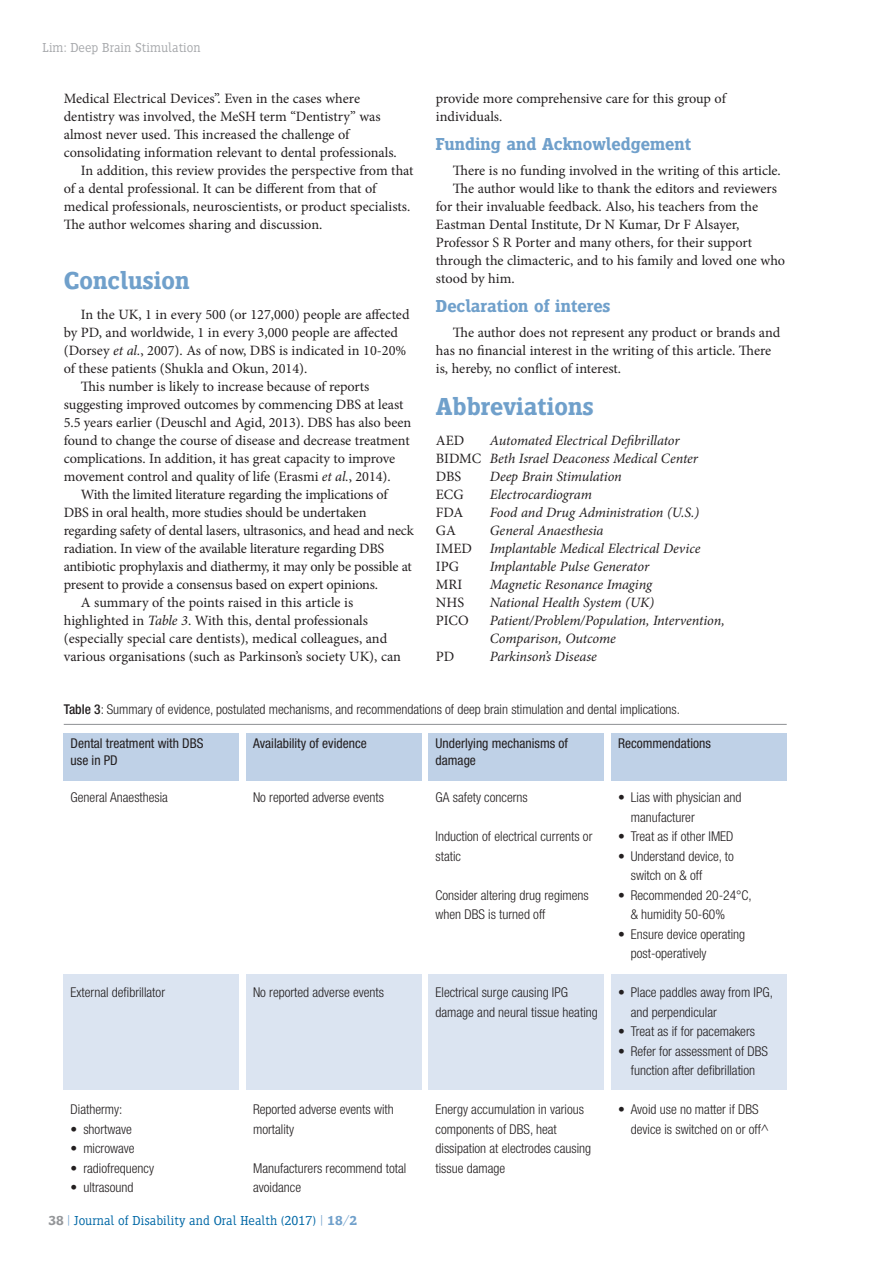
<style>
.page{position:relative;width:893px;height:1263px;background:#fff}
.page>*{position:absolute;margin:0;border:0;box-sizing:border-box;transform-origin:0 0}
.t1{font:600 25.5px "Siseriff LT Std";color:#70a0cb}
.t2{font:600 18px "Siseriff LT Std";color:#70a0cb}
.t3{font:14.25px/18px "Minion Pro";letter-spacing:-.005em;color:#231f20}
.t4{font:italic 14.25px/18px "Minion Pro";letter-spacing:-.01em;color:#231f20}
.t5{font:300 condensed 13.5px/19.5px "Helvetica Neue LT Com";color:#231f20}
.t6{font:condensed 13.5px/16.5px "Helvetica Neue LT Com";color:#231f20}
.t7{font:300 13.5px "Siseriff LT Std";color:#0068a6}
.t8{font:300 13.5px "Siseriff LT Std";color:#a7a9ac}
.s1{font-style:italic}
.s2{font-style:normal}
.s3{font-weight:500}
.s4{font-weight:600;color:#939598}
.s5{color:#70a0cb}
.s6{font-weight:600;color:#70a0cb}
</style>
<div class="page">
<hr style="left:64px;top:724px;width:723px;height:1px;background:#939598">
<div style="left:611px;top:733px;width:175px;height:47px;background:#bfd1e7"></div>
<div style="left:611px;top:974px;width:175px;height:116px;background:#dbe4f1"></div>
<div style="left:429px;top:733px;width:175px;height:47px;background:#bfd1e7"></div>
<div style="left:429px;top:974px;width:175px;height:116px;background:#dbe4f1"></div>
<div style="left:246px;top:733px;width:176px;height:47px;background:#bfd1e7"></div>
<div style="left:246px;top:974px;width:176px;height:116px;background:#dbe4f1"></div>
<div style="left:64px;top:733px;width:175px;height:47px;background:#bfd1e7"></div>
<div style="left:64px;top:974px;width:175px;height:116px;background:#dbe4f1"></div>
<p class="t8" style="left:42px;top:39px;width:160px">Lim: Deep Brain Stimulation</p>
<p class="t3" style="left:64px;top:91px;width:298px">Medical Electrical Devices”. Even in the cases where</p>
<p class="t3" style="left:64px;top:109px;width:318px">dentistry was involved, the MeSH term “Dentistry” was</p>
<p class="t3" style="left:64px;top:127px;width:287px">almost never used. This increased the challenge of</p>
<p class="t3" style="left:64px;top:145px;width:335px">consolidating information relevant to dental professionals.</p>
<p class="t3" style="left:81px;top:163px;width:334px">In addition, this review provides the perspective from that</p>
<p class="t3" style="left:64px;top:181px;width:314px">of a dental professional. It can be different from that of</p>
<p class="t3" style="left:64px;top:199px;width:348px">medical professionals, neuroscientists, or product specialists.</p>
<p class="t3" style="left:64px;top:217px;width:260px">The author welcomes sharing and discussion.</p>
<h1 class="t1" style="left:64px;top:271px;width:127px">Conclusion</h1>
<p class="t3" style="left:81px;top:307px;width:330px">In the UK, 1 in every 500 (or 127,000) people are affected</p>
<p class="t3" style="left:64px;top:325px;width:336px">by PD, and worldwide, 1 in every 3,000 people are affected</p>
<p class="t3" style="left:64px;top:343px;width:344px">(Dorsey <span class="s1">et al.</span>, 2007). As of now, DBS is indicated in 10-20%</p>
<p class="t3" style="left:64px;top:361px;width:245px">of these patients (Shukla and Okun, 2014).</p>
<p class="t3" style="left:81px;top:379px;width:290px">This number is likely to increase because of reports</p>
<p class="t3" style="left:64px;top:397px;width:341px">suggesting improved outcomes by commencing DBS at least</p>
<p class="t3" style="left:64px;top:415px;width:349px">5.5 years earlier (Deuschl and Agid, 2013). DBS has also been</p>
<p class="t3" style="left:64px;top:433px;width:347px">found to change the course of disease and decrease treatment</p>
<p class="t3" style="left:64px;top:451px;width:333px">complications. In addition, it has great capacity to improve</p>
<p class="t3" style="left:64px;top:469px;width:328px">movement control and quality of life (Erasmi <span class="s1">et al.</span>, 2014).</p>
<p class="t3" style="left:81px;top:487px;width:308px">With the limited literature regarding the implications of</p>
<p class="t3" style="left:64px;top:505px;width:304px">DBS in oral health, more studies should be undertaken</p>
<p class="t3" style="left:64px;top:523px;width:351px">regarding safety of dental lasers, ultrasonics, and head and neck</p>
<p class="t3" style="left:64px;top:541px;width:322px">radiation. In view of the available literature regarding DBS</p>
<p class="t3" style="left:64px;top:559px;width:350px">antibiotic prophylaxis and diathermy, it may only be possible at</p>
<p class="t3" style="left:64px;top:577px;width:316px">present to provide a consensus based on expert opinions.</p>
<p class="t3" style="left:81px;top:595px;width:274px">A summary of the points raised in this article is</p>
<p class="t3" style="left:64px;top:613px;width:306px">highlighted in <span class="s1">Table 3</span>. With this, dental professionals</p>
<p class="t3" style="left:64px;top:631px;width:325px">(especially special care dentists), medical colleagues, and</p>
<p class="t3" style="left:64px;top:649px;width:339px">various organisations (such as Parkinson’s society UK), can</p>
<p class="t3" style="left:436px;top:91px;width:292px">provide more comprehensive care for this group of individuals.</p>
<p class="t2" style="left:436px;top:137px;width:257px">Funding and Acknowledgement</p>
<p class="t3" style="left:453px;top:163px;width:329px">There is no funding involved in the writing of this article.</p>
<p class="t3" style="left:453px;top:181px;width:326px">The author would like to thank the editors and reviewers</p>
<p class="t3" style="left:436px;top:199px;width:324px">for their invaluable feedback. Also, his teachers from the</p>
<p class="t3" style="left:436px;top:217px;width:305px">Eastman Dental Institute, Dr N Kumar, Dr F Alsayer,</p>
<p class="t3" style="left:436px;top:235px;width:318px">Professor S R Porter and many others, for their support</p>
<p class="t3" style="left:436px;top:253px;width:351px">through the climacteric, and to his family and loved one who</p>
<p class="t3" style="left:436px;top:271px;width:80px">stood by him.</p>
<p class="t2" style="left:436px;top:299px;width:176px">Declaration of interes</p>
<p class="t3" style="left:436px;top:325px;width:346px;text-indent:17px">The author does not represent any product or brands and has no financial interest in the writing of this article. There is, hereby, no conflict of interest.</p>
<h1 class="t1" style="left:436px;top:397px;width:160px">Abbreviations</h1>
<p class="t3" style="left:436px;top:433px;width:30px">AED</p>
<p class="t4" style="left:436px;top:433px;width:264px;text-indent:54px">Automated Electrical Defibrillator<br><span class="s2">BIDMC</span> Beth Israel Deaconess Medical Center<br><span class="s2">DBS</span></p>
<p class="t4" style="left:490px;top:469px;width:133px">Deep Brain Stimulation</p>
<p class="t3" style="left:436px;top:487px;width:29px">ECG</p>
<p class="t4" style="left:490px;top:487px;width:103px">Electrocardiogram</p>
<p class="t3" style="left:436px;top:505px;width:29px">FDA</p>
<p class="t4" style="left:490px;top:505px;width:211px">Food and Drug Administration (U.S.)</p>
<p class="t3" style="left:436px;top:523px;width:22px">GA</p>
<p class="t4" style="left:490px;top:523px;width:115px">General Anaesthesia</p>
<p class="t3" style="left:436px;top:541px;width:38px">IMED</p>
<p class="t4" style="left:490px;top:541px;width:212px">Implantable Medical Electrical Device</p>
<p class="t3" style="left:436px;top:559px;width:25px">IPG</p>
<p class="t4" style="left:490px;top:559px;width:161px">Implantable Pulse Generator</p>
<p class="t3" style="left:436px;top:577px;width:28px">MRI</p>
<p class="t4" style="left:490px;top:577px;width:164px">Magnetic Resonance Imaging</p>
<p class="t3" style="left:436px;top:595px;width:30px">NHS</p>
<p class="t4" style="left:490px;top:595px;width:166px">National Health System (UK)</p>
<p class="t3" style="left:436px;top:613px;width:34px">PICO</p>
<p class="t4" style="left:490px;top:613px;width:236px">Patient/Problem/Population, Intervention,<br>Comparison, Outcome</p>
<p class="t3" style="left:436px;top:649px;width:20px">PD</p>
<p class="t4" style="left:490px;top:649px;width:109px">Parkinson’s Disease</p>
<p class="t5" style="left:64px;top:701px;width:618px"><span class="s3">Table 3</span>: Summary of evidence, postulated mechanisms, and recommendations of deep brain stimulation and dental implications.</p>
<p class="t6" style="left:71px;top:736px;width:134px">Dental treatment with DBS use in PD</p>
<p class="t6" style="left:253px;top:736px;width:115px">Availability of evidence</p>
<p class="t6" style="left:435px;top:736px;width:134px">Underlying mechanisms of damage</p>
<p class="t6" style="left:618px;top:736px;width:94px">Recommendations</p>
<p class="t5" style="left:71px;top:789px;width:99px">General Anaesthesia</p>
<p class="t5" style="left:71px;top:984px;width:96px">External defibrillator</p>
<p class="t5" style="left:71px;top:1101px;width:53px">Diathermy:</p>
<p class="t5" style="left:71px;top:1120px;width:63px">• shortwave</p>
<p class="t5" style="left:71px;top:1140px;width:66px">• microwave</p>
<p class="t5" style="left:71px;top:1159px;width:85px">• radiofrequency</p>
<p class="t5" style="left:71px;top:1179px;width:64px">• ultrasound</p>
<p class="t5" style="left:253px;top:789px;width:132px">No reported adverse events</p>
<p class="t5" style="left:253px;top:984px;width:132px">No reported adverse events</p>
<p class="t5" style="left:253px;top:1101px;width:142px">Reported adverse events with mortality</p>
<p class="t5" style="left:253px;top:1159px;width:155px">Manufacturers recommend total avoidance</p>
<p class="t5" style="left:435px;top:789px;width:94px">GA safety concerns</p>
<p class="t5" style="left:435px;top:828px;width:158px">Induction of electrical currents or static</p>
<p class="t5" style="left:435px;top:886px;width:155px">Consider altering drug regimens when DBS is turned off</p>
<p class="t5" style="left:435px;top:984px;width:164px">Electrical surge causing IPG damage and neural tissue heating</p>
<p class="t5" style="left:435px;top:1101px;width:157px">Energy accumulation in various components of DBS, heat dissipation at electrodes causing tissue damage</p>
<p class="t5" style="left:631px;top:789px;width:112px;text-indent:-13px">• Lias with physician and manufacturer</p>
<p class="t5" style="left:618px;top:828px;width:117px">• Treat as if other IMED</p>
<p class="t5" style="left:631px;top:847px;width:105px;text-indent:-13px">• Understand device, to switch on &amp; off</p>
<p class="t5" style="left:631px;top:886px;width:123px;text-indent:-13px">• Recommended 20-24°C, &amp; humidity 50-60%</p>
<p class="t5" style="left:631px;top:925px;width:116px;text-indent:-13px">• Ensure device operating post-operatively</p>
<p class="t5" style="left:631px;top:984px;width:144px;text-indent:-13px">• Place paddles away from IPG, and perpendicular</p>
<p class="t5" style="left:618px;top:1023px;width:139px">• Treat as if for pacemakers</p>
<p class="t5" style="left:618px;top:1042px;width:152px;text-align:center">• Refer for assessment of DBS function after defibrillation</p>
<p class="t5" style="left:631px;top:1101px;width:140px;text-indent:-13px">• Avoid use no matter if DBS device is switched on or off^</p>
<p class="t7" style="left:48px;top:1213px;width:310px"><span class="s4">38</span> <span class="s5">|</span> Journal of Disability and Oral Health (2017) <span class="s5">|</span> <span class="s6">18/2</span></p>
</div>
